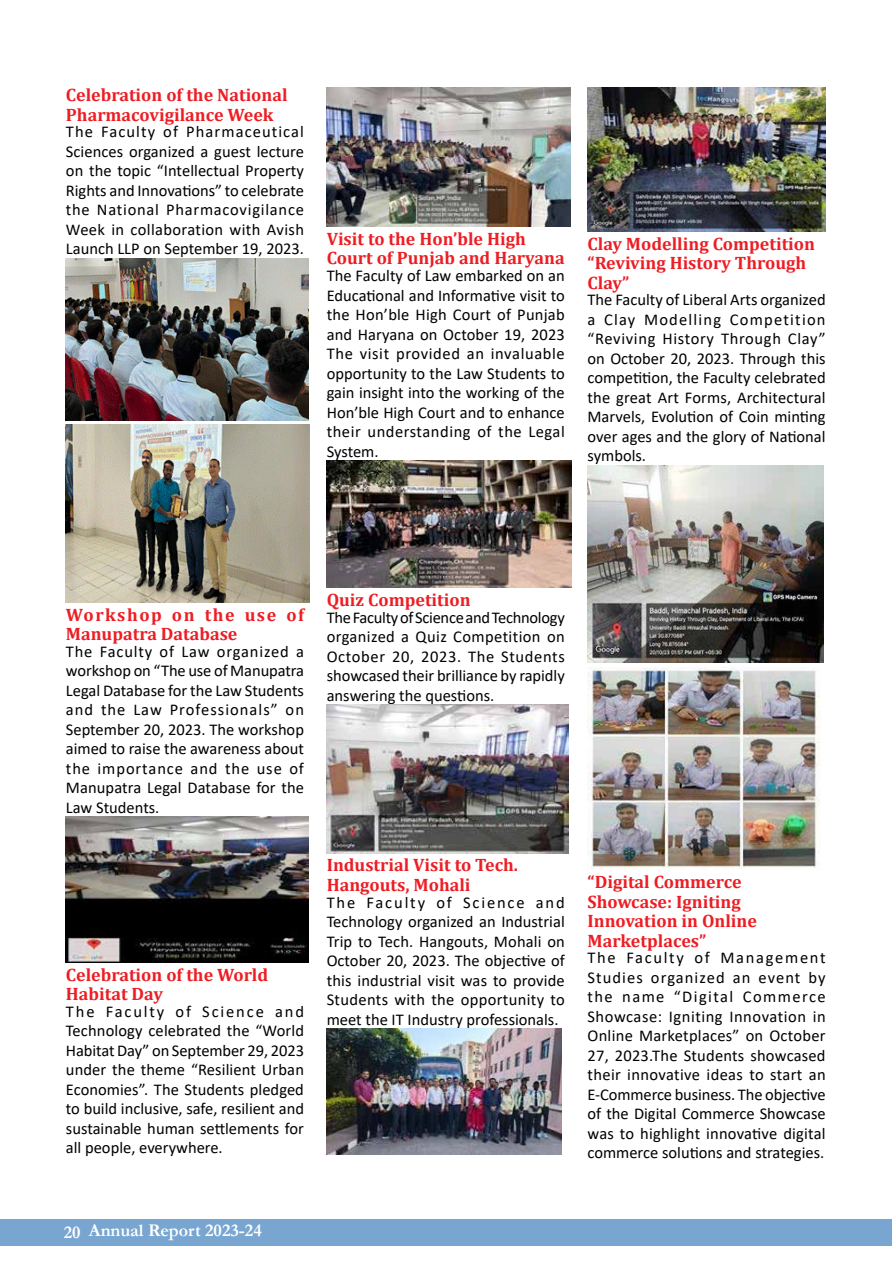
<style>
.page{position:relative;width:893px;height:1263px;background:#fff}
.page>*{position:absolute;margin:0;border:0;box-sizing:border-box;transform-origin:0 0}
.t1{font:700 18px/19.5px "Cambria";color:#ed1d24}
.t2{font:700 18px "Garamond";color:#fff}
.t3{font:16.5px/19.5px "Calibri";color:#000;text-align:justify}
</style>
<div class="page">
<div style="left:0;top:1219px;width:891px;height:27px;background:#78a6d1"></div>
<img style="left:327px;top:87px;width:243px;height:140px">
<img style="left:327px;top:461px;width:244px;height:127px">
<img style="left:327px;top:705px;width:241px;height:148px">
<img style="left:327px;top:1029px;width:235px;height:125px">
<img style="left:66px;top:259px;width:242px;height:161px">
<img style="left:66px;top:424px;width:243px;height:178px">
<img style="left:66px;top:817px;width:243px;height:145px">
<img style="left:587px;top:87px;width:238px;height:144px">
<img style="left:587px;top:466px;width:237px;height:197px">
<img style="left:587px;top:667px;width:233px;height:203px">
<p class="t1" style="left:66px;top:85px;width:223px">Celebration of the National<br>Pharmacovigilance Week</p>
<p class="t3" style="left:66px;top:122px;width:240px">The Faculty of Pharmaceutical Sciences organized a guest lecture on the topic “Intellectual Property Rights and Innovations” to celebrate the National Pharmacovigilance Week in collaboration with Avish Launch LLP on September 19, 2023.</p>
<p class="t1" style="left:327px;top:228px;width:239px">Visit to the Hon’ble High<br>Court of Punjab and Haryana</p>
<p class="t3" style="left:327px;top:265px;width:240px">The Faculty of Law embarked on an Educational and Informative visit to the Hon’ble High Court of Punjab and Haryana on October 19, 2023<br>The visit provided an invaluable opportunity to the Law Students to gain insight into the working of the Hon’ble High Court and to enhance their understanding of the Legal System.</p>
<p class="t1" style="left:587px;top:233px;width:229px">Clay Modelling Competition “Reviving History Through<br>Clay”</p>
<p class="t3" style="left:587px;top:290px;width:240px">The Faculty of Liberal Arts organized a Clay Modelling Competition “Reviving History Through Clay” on October 20, 2023. Through this competition, the Faculty celebrated the great Art Forms, Architectural Marvels, Evolution of Coin minting over ages and the glory of National symbols.</p>
<p class="t1" style="left:66px;top:604px;width:240px">Workshop on the use of<br>Manupatra Database</p>
<p class="t3" style="left:66px;top:641px;width:240px">The Faculty of Law organized a workshop on “The use of Manupatra Legal Database for the Law Students and the Law Professionals” on September 20, 2023. The workshop aimed to raise the awareness about the importance and the use of Manupatra Legal Database for the Law Students.</p>
<p class="t1" style="left:66px;top:964px;width:204px">Celebration of the World<br>Habitat Day</p>
<p class="t3" style="left:66px;top:1001px;width:240px">The Faculty of Science and Technology celebrated the “World Habitat Day” on September 29, 2023 under the theme “Resilient Urban Economies”. The Students pledged to build inclusive, safe, resilient and sustainable human settlements for all people, everywhere.</p>
<p class="t1" style="left:327px;top:589px;width:145px">Quiz Competition</p>
<p class="t3" style="left:327px;top:607px;width:240px">The Faculty of Science and Technology organized a Quiz Competition on October 20, 2023. The Students showcased their brilliance by rapidly answering the questions.</p>
<p class="t1" style="left:327px;top:855px;width:193px">Industrial Visit to Tech.<br>Hangouts, Mohali</p>
<p class="t3" style="left:327px;top:892px;width:240px">The Faculty of Science and Technology organized an Industrial Trip to Tech. Hangouts, Mohali on October 20, 2023. The objective of this industrial visit was to provide Students with the opportunity to meet the IT Industry professionals.</p>
<p class="t1" style="left:587px;top:871px;width:171px">“Digital Commerce<br>Showcase: Igniting<br>Innovation in Online<br>Marketplaces”</p>
<p class="t3" style="left:587px;top:947px;width:240px">The Faculty of Management Studies organized an event by the name “Digital Commerce Showcase: Igniting Innovation in Online Marketplaces” on October 27, 2023.The Students showcased their innovative ideas to start an E-Commerce business. The objective of the Digital Commerce Showcase was to highlight innovative digital commerce solutions and strategies.</p>
<p class="t2" style="left:64px;top:1218px;width:200px">20 Annual Report 2023-24</p>
</div>
